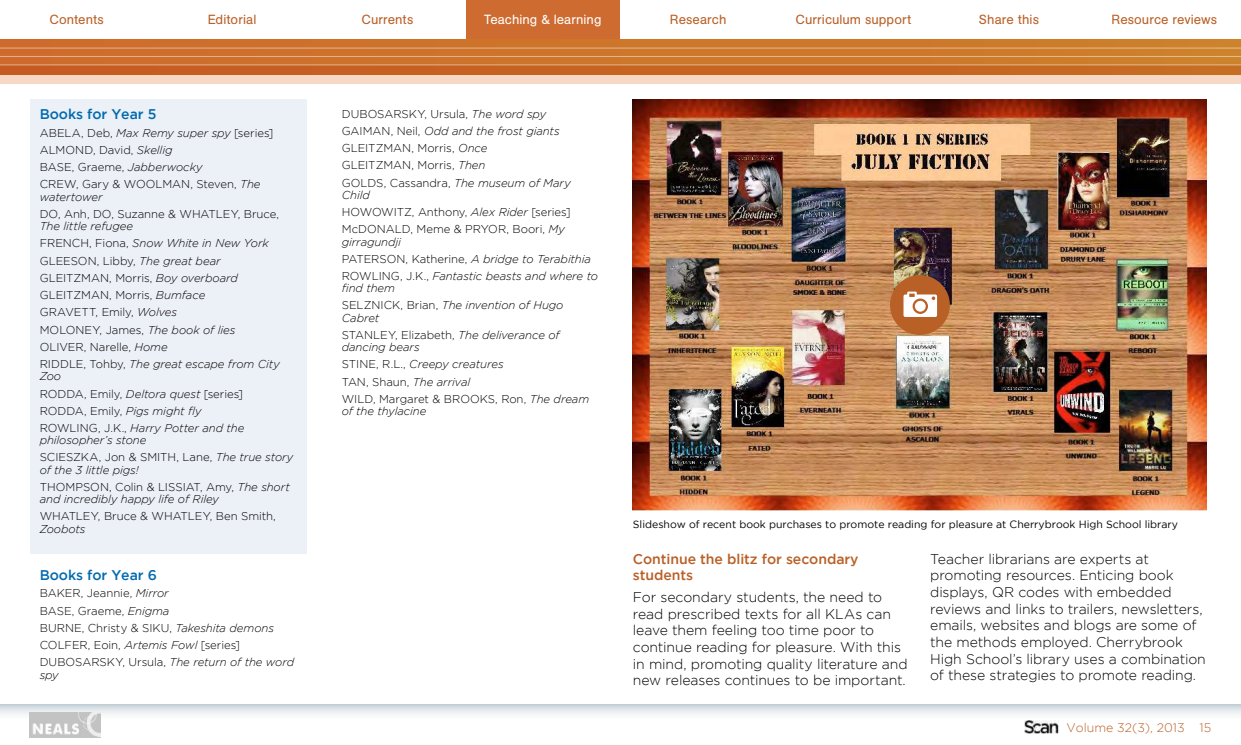
<style>
.page{position:relative;width:1241px;height:745px;background:#fff}
.page>*{position:absolute;margin:0;border:0;box-sizing:border-box;transform-origin:0 0}
.t1{font:300 14px/16.6px "Gotham";letter-spacing:-.005em;color:#000}
.t2{font:500 14px/16.6px "Gotham";letter-spacing:-.005em;color:#b96026}
.t3{font:500 14px "Gotham";letter-spacing:-.005em;color:#006aaf}
.t4{font:13.12px "AG Buch BQ";letter-spacing:.005em;color:#b96026}
.t5{font:13.12px "AG Buch BQ";letter-spacing:.005em;color:#fff}
.t6{font:300 12.42px "Gotham";color:#b96026}
.t7{font:300 11.38px/17.2px "Gotham";letter-spacing:-.005em;color:#000}
.t8{font:italic 300 11.38px/17.2px "Gotham";letter-spacing:-.01em;color:#000}
.t9{font:10.5px "Gotham";color:#000}
.s1{font-style:italic}
.s2{font-style:normal}
</style>
<div class="page">
<div style="left:466px;top:0;width:153px;height:39px;background:#ce6b30"></div>
<img style="left:30px;top:711px;width:71px;height:25px">
<img style="left:1024px;top:720px;width:34px;height:13px">
<img style="left:0;top:39px;width:1240px;height:25px">
<svg style="left:0;top:65px;width:1240px;height:19px;background:#dd9b70"></svg>
<hr style="left:0;top:47px;width:1240px;height:2px;background:#fff">
<hr style="left:0;top:56px;width:1240px;height:1px;background:#fff">
<div style="left:30px;top:99px;width:276px;height:454px;background:#ecf0f7"></div>
<img style="left:632px;top:99px;width:574px;height:411px">
<div style="left:889px;top:275px;width:60px;height:60px;background:#b96026;border-radius:50%"></div>
<svg style="left:903px;top:291px;width:33px;height:26px"></svg>
<p class="t4" style="left:49px;top:15px;width:56px">Contents</p>
<p class="t4" style="left:208px;top:15px;width:50px">Editorial</p>
<p class="t4" style="left:361px;top:15px;width:53px">Currents</p>
<p class="t5" style="left:484px;top:15px;width:119px">Teaching &amp; learning</p>
<p class="t4" style="left:669px;top:15px;width:58px">Research</p>
<p class="t4" style="left:795px;top:15px;width:117px">Curriculum support</p>
<p class="t4" style="left:978px;top:15px;width:61px">Share this</p>
<p class="t4" style="left:1111px;top:15px;width:107px">Resource reviews</p>
<p class="t3" style="left:40px;top:108px;width:118px">Books for Year 5</p>
<p class="t7" style="left:40px;top:124px;width:235px">ABELA, Deb, <span class="s1">Max Remy super spy</span> [series]<br>ALMOND, David, <span class="s1">Skellig<br></span>BASE, Graeme, <span class="s1">Jabberwocky<br></span>CREW, Gary &amp; WOOLMAN, Steven, <span class="s1">The</span></p>
<p class="t8" style="left:40px;top:188px;width:64px">watertower</p>
<p class="t7" style="left:40px;top:205px;width:241px">DO, Anh, DO, Suzanne &amp; WHATLEY, Bruce,</p>
<p class="t7" style="left:40px;top:218px;width:242px"><span class="s1">The little refugee<br></span>FRENCH, Fiona, <span class="s1">Snow White in New York<br></span>GLEESON, Libby, <span class="s1">The great bear<br></span>GLEITZMAN, Morris, <span class="s1">Boy overboard<br></span>GLEITZMAN, Morris, <span class="s1">Bumface<br></span>GRAVETT, Emily, <span class="s1">Wolves<br></span>MOLONEY, James, <span class="s1">The book of lies<br></span>OLIVER, Narelle, <span class="s1">Home<br></span>RIDDLE, Tohby, <span class="s1">The great escape from City</span></p>
<p class="t7" style="left:40px;top:368px;width:206px"><span class="s1">Zoo<br></span>RODDA, Emily, <span class="s1">Deltora quest</span> [series]<br>RODDA, Emily, <span class="s1">Pigs might fly<br></span>ROWLING, J.K., <span class="s1">Harry Potter and the</span></p>
<p class="t8" style="left:40px;top:432px;width:255px">philosopher’s stone<br><span class="s2">SCIESZKA, Jon &amp; SMITH, Lane,</span> The true story</p>
<p class="t7" style="left:40px;top:461px;width:252px"><span class="s1">of the 3 little pigs!<br></span>THOMPSON, Colin &amp; LISSIAT, Amy, <span class="s1">The short</span></p>
<p class="t8" style="left:40px;top:491px;width:181px">and incredibly happy life of Riley</p>
<p class="t7" style="left:40px;top:508px;width:238px">WHATLEY, Bruce &amp; WHATLEY, Ben Smith,</p>
<p class="t8" style="left:40px;top:520px;width:47px">Zoobots</p>
<p class="t3" style="left:40px;top:568px;width:119px">Books for Year 6</p>
<p class="t7" style="left:40px;top:584px;width:256px">BAKER, Jeannie, <span class="s1">Mirror<br></span>BASE, Graeme, <span class="s1">Enigma<br></span>BURNE, Christy &amp; SIKU, <span class="s1">Takeshita demons<br></span>COLFER, Eoin, <span class="s1">Artemis Fowl</span> [series]<br>DUBOSARSKY, Ursula, <span class="s1">The return of the word</span></p>
<p class="t8" style="left:40px;top:666px;width:21px">spy</p>
<p class="t7" style="left:342px;top:105px;width:230px">DUBOSARSKY, Ursula, <span class="s1">The word spy<br></span>GAIMAN, Neil, <span class="s1">Odd and the frost giants<br></span>GLEITZMAN, Morris, <span class="s1">Once<br></span>GLEITZMAN, Morris, <span class="s1">Then<br></span>GOLDS, Cassandra, <span class="s1">The museum of Mary</span></p>
<p class="t7" style="left:342px;top:186px;width:230px"><span class="s1">Child<br></span>HOWOWITZ, Anthony, <span class="s1">Alex Rider</span> [series]<br>McDONALD, Meme &amp; PRYOR, Boori, <span class="s1">My</span></p>
<p class="t8" style="left:342px;top:233px;width:258px">girragundji<br><span class="s2">PATERSON, Katherine,</span> A bridge to Terabithia<br><span class="s2">ROWLING, J.K.,</span> Fantastic beasts and where to</p>
<p class="t8" style="left:342px;top:279px;width:223px">find them<br><span class="s2">SELZNICK, Brian,</span> The invention of Hugo</p>
<p class="t8" style="left:342px;top:309px;width:219px">Cabret<br><span class="s2">STANLEY, Elizabeth,</span> The deliverance of</p>
<p class="t7" style="left:342px;top:339px;width:249px"><span class="s1">dancing bears<br></span>STINE, R.L., <span class="s1">Creepy creatures<br></span>TAN, Shaun, <span class="s1">The arrival<br></span>WILD, Margaret &amp; BROOKS, Ron, <span class="s1">The dream</span></p>
<p class="t8" style="left:342px;top:403px;width:86px">of the thylacine</p>
<p class="t9" style="left:632px;top:519px;width:546px">Slideshow of recent book purchases to promote reading for pleasure at Cherrybrook High School library</p>
<p class="t2" style="left:632px;top:550px;width:227px">Continue the blitz for secondary students</p>
<p class="t1" style="left:632px;top:588px;width:276px">For secondary students, the need to read prescribed texts for all KLAs can leave them feeling too time poor to continue reading for pleasure. With this in mind, promoting quality literature and new releases continues to be important.</p>
<p class="t1" style="left:930px;top:550px;width:277px">Teacher librarians are experts at promoting resources. Enticing book displays, QR codes with embedded reviews and links to trailers, newsletters, emails, websites and blogs are some of the methods employed. Cherrybrook High School’s library uses a combination of these strategies to promote reading.</p>
<p class="t6" style="left:1066px;top:721px;width:146px">Volume 32(3), 2013 15</p>
</div>
